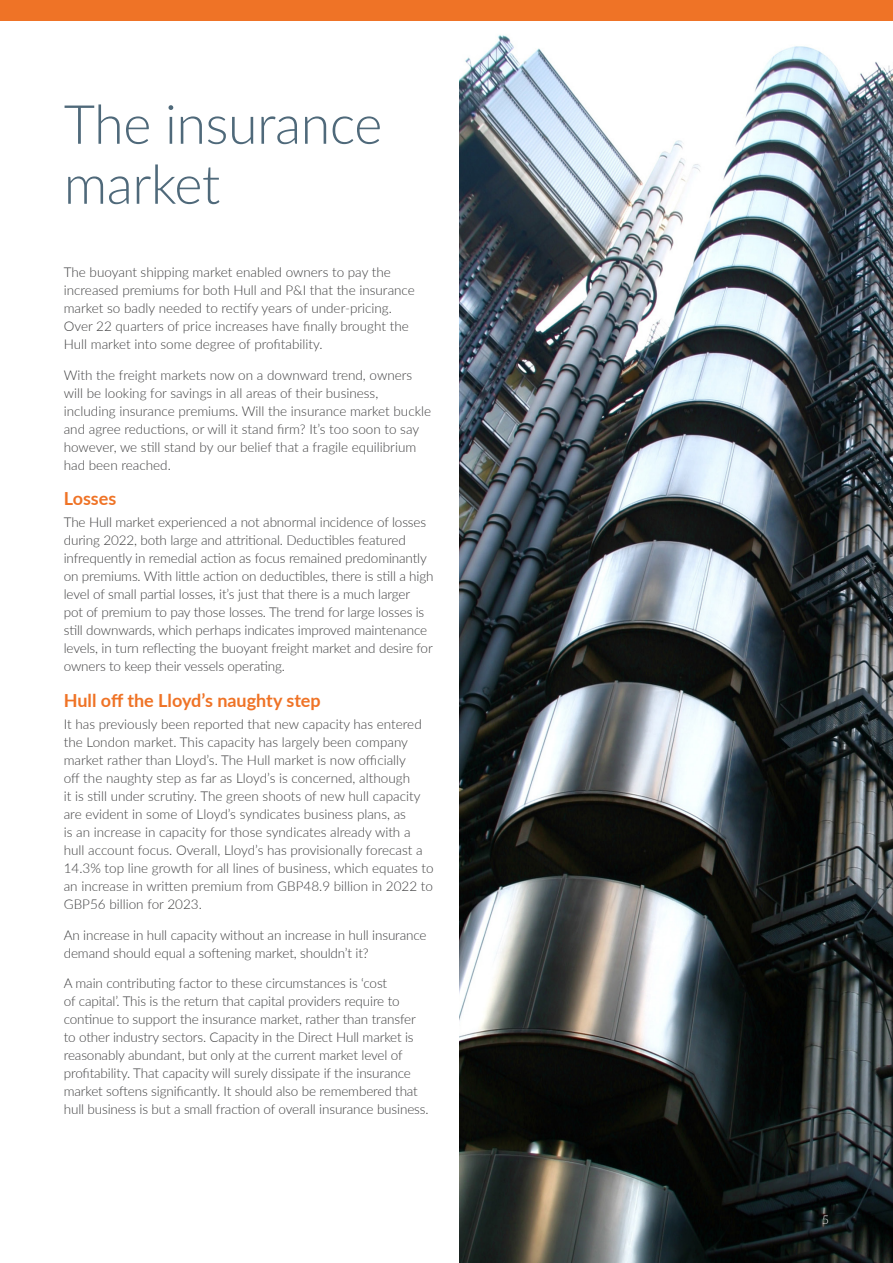
<style>
.page{position:relative;width:893px;height:1263px;background:#fff}
.page>*{position:absolute;margin:0;border:0;box-sizing:border-box;transform-origin:0 0}
.Heading_1{font:300 54px/60px "Lato";letter-spacing:-.01em;color:#4f697a}
.Heading_2{font:700 18px "Lato";color:#ef7326}
.Body_copy{font:300 13.5px/18px "Lato";letter-spacing:-.01em;color:#3e3e3f}
.t1{font:300 12px "Lato";color:#fff}
</style>
<div class="page">
<img style="left:459px;top:20px;width:434px;height:1243px">
<div style="left:0;top:0;width:893px;height:20px;background:#ef7326"></div>
<p class="Heading_1" style="left:64px;top:92px;width:320px">The insurance market</p>
<p class="Body_copy" style="left:64px;top:263px;width:353px">The buoyant shipping market enabled owners to pay the increased premiums for both Hull and P&amp;I that the insurance market so badly needed to rectify years of under-pricing.<br>Over 22 quarters of price increases have finally brought the Hull market into some degree of profitability.</p>
<p class="Body_copy" style="left:64px;top:365px;width:369px">With the freight markets now on a downward trend, owners will be looking for savings in all areas of their business, including insurance premiums. Will the insurance market buckle and agree reductions, or will it stand firm? It’s too soon to say however, we still stand by our belief that a fragile equilibrium had been reached.</p>
<p class="Heading_2" style="left:64px;top:485px;width:54px">Losses</p>
<p class="Body_copy" style="left:64px;top:513px;width:371px">The Hull market experienced a not abnormal incidence of losses during 2022, both large and attritional. Deductibles featured infrequently in remedial action as focus remained predominantly on premiums. With little action on deductibles, there is still a high level of small partial losses, it’s just that there is a much larger<br>pot of premium to pay those losses. The trend for large losses is still downwards, which perhaps indicates improved maintenance levels, in turn reflecting the buoyant freight market and desire for owners to keep their vessels operating.</p>
<p class="Heading_2" style="left:64px;top:687px;width:259px">Hull off the Lloyd’s naughty step</p>
<p class="Body_copy" style="left:64px;top:714px;width:371px">It has previously been reported that new capacity has entered the London market. This capacity has largely been company market rather than Lloyd’s. The Hull market is now officially<br>off the naughty step as far as Lloyd’s is concerned, although<br>it is still under scrutiny. The green shoots of new hull capacity are evident in some of Lloyd’s syndicates business plans, as<br>is an increase in capacity for those syndicates already with a hull account focus. Overall, Lloyd’s has provisionally forecast a 14.3% top line growth for all lines of business, which equates to an increase in written premium from GBP48.9 billion in 2022 to GBP56 billion for 2023.</p>
<p class="Body_copy" style="left:64px;top:925px;width:364px">An increase in hull capacity without an increase in hull insurance demand should equal a softening market, shouldn’t it?</p>
<p class="Body_copy" style="left:64px;top:974px;width:366px">A main contributing factor to these circumstances is ‘cost<br>of capital’. This is the return that capital providers require to continue to support the insurance market, rather than transfer to other industry sectors. Capacity in the Direct Hull market is reasonably abundant, but only at the current market level of profitability. That capacity will surely dissipate if the insurance market softens significantly. It should also be remembered that hull business is but a small fraction of overall insurance business.</p>
<p class="t1" style="left:822px;top:1211px;width:8px">5</p>
</div>
